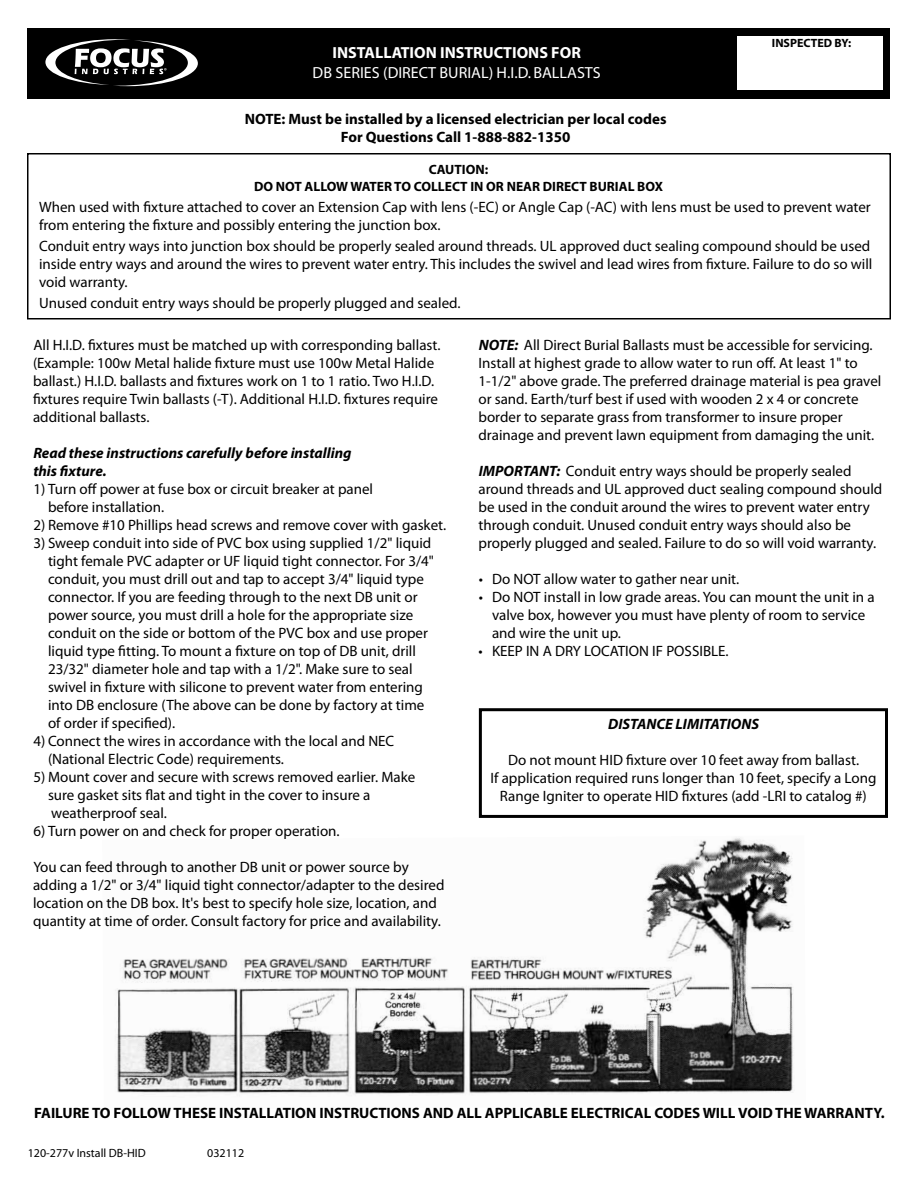
<style>
.page{position:relative;width:918px;height:1188px;background:#fff}
.page>*{position:absolute;margin:0;border:0;box-sizing:border-box;transform-origin:0 0}
.t1{font:16.05px "Myriad";color:#fff}
.t2{font:700 16.05px "Myriad";color:#fff}
.t3{font:15px/18px "Myriad Pro";color:#000}
.t4{font:700 15px "Myriad";color:#000}
.t5{font:700 15px/18px "Myriad Pro";color:#000;text-align:center}
.t6{font:italic 700 15px/18px "Myriad Pro";color:#000}
.t7{font:700 13.5px/16.2px "Myriad Pro";color:#000;text-align:center}
.t8{font:12px "Myriad";color:#000}
.t9{font:700 12px "Myriad Pro";color:#000}
.s1{font-weight:700;font-style:italic}
</style>
<div class="page">
<img style="left:116px;top:837px;width:678px;height:259px">
<div style="left:28px;top:28px;width:862px;height:70px;background:#000"></div>
<div style="left:737px;top:36px;width:146px;height:54px;background:#fff"></div>
<svg style="left:45px;top:39px;width:153px;height:47px"></svg>
<div style="left:27px;top:153px;width:864px;height:167px;border:2px solid #000"></div>
<div style="left:479px;top:708px;width:409px;height:110px;border:3px solid #000"></div>
<p class="t2" style="left:333px;top:45px;width:250px">INSTALLATION INSTRUCTIONS FOR</p>
<p class="t1" style="left:313px;top:64px;width:290px">DB SERIES (DIRECT BURIAL) H.I.D. BALLASTS</p>
<p class="t5" style="left:245px;top:109px;width:423px">NOTE: Must be installed by a licensed electrician per local codes<br>For Questions Call 1-888-882-1350</p>
<p class="t9" style="left:772px;top:35px;width:81px">INSPECTED BY:</p>
<p class="t7" style="left:254px;top:161px;width:410px">CAUTION:<br>DO NOT ALLOW WATER TO COLLECT IN OR NEAR DIRECT BURIAL BOX</p>
<p class="t3" style="left:39px;top:198px;width:833px">When used with fixture attached to cover an Extension Cap with lens (-EC) or Angle Cap (-AC) with lens must be used to prevent water from entering the fixture and possibly entering the junction box.</p>
<p class="t3" style="left:39px;top:237px;width:835px">Conduit entry ways into junction box should be properly sealed around threads. UL approved duct sealing compound should be used inside entry ways and around the wires to prevent water entry. This includes the swivel and lead wires from fixture. Failure to do so will void warranty.</p>
<p class="t3" style="left:39px;top:294px;width:423px">Unused conduit entry ways should be properly plugged and sealed.</p>
<p class="t3" style="left:33px;top:336px;width:409px">All H.I.D. fixtures must be matched up with corresponding ballast. (Example: 100w Metal halide fixture must use 100w Metal Halide ballast.) H.I.D. ballasts and fixtures work on 1 to 1 ratio. Two H.I.D. fixtures require Twin ballasts (-T). Additional H.I.D. fixtures require additional ballasts.</p>
<p class="t6" style="left:33px;top:444px;width:320px">Read these instructions carefully before installing this fixture.</p>
<p class="t3" style="left:48px;top:480px;width:327px;text-indent:-15px">1) Turn off power at fuse box or circuit breaker at panel before installation.</p>
<p class="t3" style="left:33px;top:516px;width:414px">2) Remove #10 Phillips head screws and remove cover with gasket.</p>
<p class="t3" style="left:48px;top:534px;width:387px;text-indent:-15px">3) Sweep conduit into side of PVC box using supplied 1/2" liquid tight female PVC adapter or UF liquid tight connector. For 3/4" conduit, you must drill out and tap to accept 3/4" liquid type connector. If you are feeding through to the next DB unit or power source, you must drill a hole for the appropriate size conduit on the side or bottom of the PVC box and use proper liquid type fitting. To mount a fixture on top of DB unit, drill 23/32" diameter hole and tap with a 1/2". Make sure to seal swivel in fixture with silicone to prevent water from entering into DB enclosure (The above can be done by factory at time of order if specified).</p>
<p class="t3" style="left:48px;top:732px;width:348px;text-indent:-15px">4) Connect the wires in accordance with the local and NEC (National Electric Code) requirements.</p>
<p class="t3" style="left:48px;top:768px;width:369px;text-indent:-15px">5) Mount cover and secure with screws removed earlier. Make sure gasket sits flat and tight in the cover to insure a weatherproof seal.</p>
<p class="t3" style="left:33px;top:822px;width:308px">6) Turn power on and check for proper operation.</p>
<p class="t3" style="left:33px;top:858px;width:413px">You can feed through to another DB unit or power source by adding a 1/2" or 3/4" liquid tight connector/adapter to the desired location on the DB box. It's best to specify hole size, location, and quantity at time of order. Consult factory for price and availability.</p>
<p class="t3" style="left:479px;top:336px;width:404px"><span class="s1">NOTE:</span> All Direct Burial Ballasts must be accessible for servicing.<br>Install at highest grade to allow water to run off. At least 1" to 1-1/2" above grade. The preferred drainage material is pea gravel or sand. Earth/turf best if used with wooden 2 x 4 or concrete border to separate grass from transformer to insure proper drainage and prevent lawn equipment from damaging the unit.</p>
<p class="t3" style="left:479px;top:462px;width:405px"><span class="s1">IMPORTANT:</span> Conduit entry ways should be properly sealed around threads and UL approved duct sealing compound should be used in the conduit around the wires to prevent water entry through conduit. Unused conduit entry ways should also be properly plugged and sealed. Failure to do so will void warranty.</p>
<p class="t3" style="left:479px;top:570px;width:262px">• Do NOT allow water to gather near unit.</p>
<p class="t3" style="left:492px;top:588px;width:384px;text-indent:-13px">• Do NOT install in low grade areas. You can mount the unit in a valve box, however you must have plenty of room to service and wire the unit up.</p>
<p class="t3" style="left:479px;top:642px;width:252px">• KEEP IN A DRY LOCATION IF POSSIBLE.</p>
<p class="t6" style="left:608px;top:715px;width:152px">DISTANCE LIMITATIONS</p>
<p class="t3" style="left:490px;top:751px;width:387px;text-align:center">Do not mount HID fixture over 10 feet away from ballast.<br>If application required runs longer than 10 feet, specify a Long<br>Range Igniter to operate HID fixtures (add -LRI to catalog #)</p>
<p class="t4" style="left:34px;top:1105px;width:852px">FAILURE TO FOLLOW THESE INSTALLATION INSTRUCTIONS AND ALL APPLICABLE ELECTRICAL CODES WILL VOID THE WARRANTY.</p>
<p class="t8" style="left:28px;top:1147px;width:119px">120-277v Install DB-HID</p>
<p class="t8" style="left:207px;top:1147px;width:38px">032112</p>
</div>
